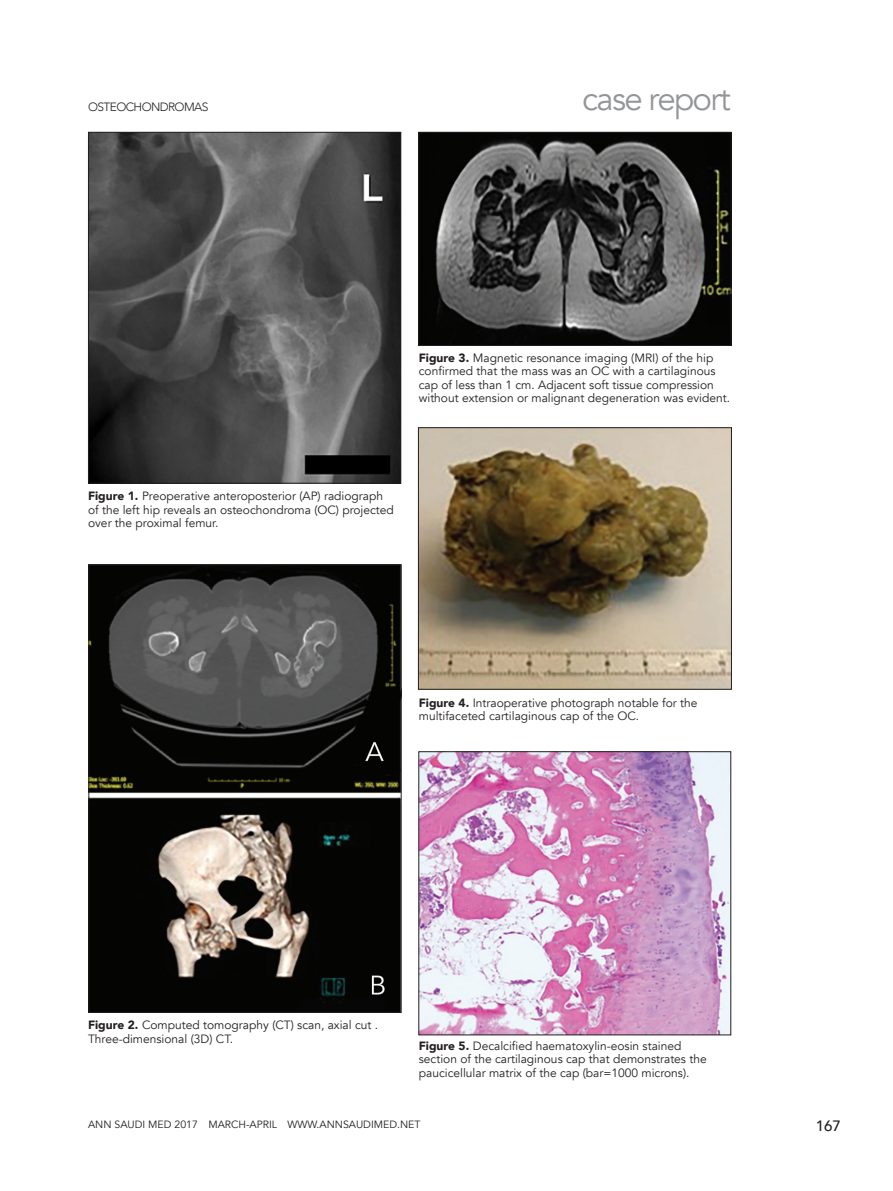
<style>
.page{position:relative;width:893px;height:1191px;background:#fff}
.page>*{position:absolute;margin:0;border:0;box-sizing:border-box;transform-origin:0 0}
.t1{font:33px "Avenir";letter-spacing:-.05em;color:#939598}
.page_number_right{font:500 15px "Avenir";color:#231f20}
.t2{font:12px/13.5px "Avenir";color:#231f20}
.t3{font:300 12px "Avenir";letter-spacing:-.05em;color:#231f20}
.t4{font:10.5px "Avenir";color:#231f20}
.s1{font-weight:900}
</style>
<div class="page">
<img style="left:90px;top:134px;width:309px;height:347px">
<div style="left:88px;top:132px;width:313px;height:351px;border:1px solid #231f20"></div>
<img style="left:90px;top:566px;width:310px;height:444px">
<div style="left:88px;top:564px;width:314px;height:448px;border:1px solid #231f20"></div>
<img style="left:420px;top:134px;width:309px;height:210px">
<div style="left:418px;top:132px;width:313px;height:214px;border:1px solid #231f20"></div>
<img style="left:420px;top:429px;width:310px;height:258px">
<div style="left:418px;top:427px;width:314px;height:262px;border:1px solid #231f20"></div>
<img style="left:420px;top:753px;width:309px;height:280px">
<div style="left:418px;top:751px;width:313px;height:284px;border:1px solid #231f20"></div>
<p class="t3" style="left:88px;top:100px;width:122px">OSTEOCHONDROMAS</p>
<h1 class="t1" style="left:582px;top:78px;width:150px">case report</h1>
<p class="t2" style="left:419px;top:351px;width:313px"><span class="s1">Figure 3.</span> Magnetic resonance imaging (MRI) of the hip confirmed that the mass was an OC with a cartilaginous cap of less than 1 cm. Adjacent soft tissue compression without extension or malignant degeneration was evident.</p>
<p class="t2" style="left:88px;top:489px;width:307px"><span class="s1">Figure 1.</span> Preoperative anteroposterior (AP) radiograph of the left hip reveals an osteochondroma (OC) projected over the proximal femur.</p>
<p class="t2" style="left:419px;top:696px;width:280px"><span class="s1">Figure 4.</span> Intraoperative photograph notable for the multifaceted cartilaginous cap of the OC.</p>
<p class="t2" style="left:88px;top:1018px;width:292px"><span class="s1">Figure 2.</span> Computed tomography (CT) scan, axial cut .<br>Three-dimensional (3D) CT.</p>
<p class="t2" style="left:419px;top:1039px;width:289px"><span class="s1">Figure 5.</span> Decalcified haematoxylin-eosin stained section of the cartilaginous cap that demonstrates the paucicellular matrix of the cap (bar=1000 microns).</p>
<p class="t4" style="left:88px;top:1118px;width:334px">ANN SAUDI MED 2017 MARCH-APRIL WWW.ANNSAUDIMED.NET</p>
<p class="page_number_right" style="left:816px;top:1112px;width:27px">167</p>
</div>
